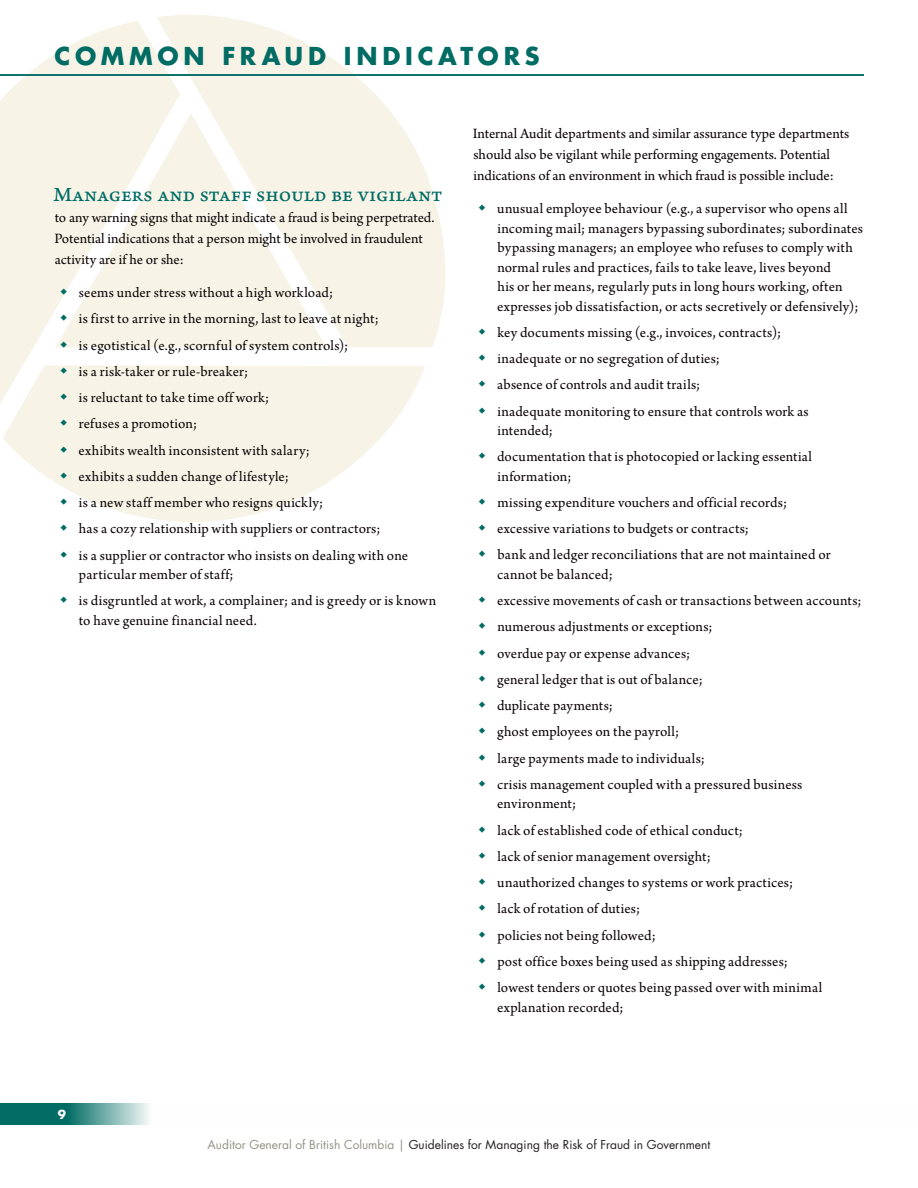
<style>
.page{position:relative;width:918px;height:1188px;background:#fff}
.page>*{position:absolute;margin:0;border:0;box-sizing:border-box;transform-origin:0 0}
.t1{font:700 24px "Futura";letter-spacing:.19em;color:#006c64}
.t2{font:21px "Arno Pro Caption";color:#006c64}
.t3{font:15px/26.2px "Arno Pro";letter-spacing:.01em;color:#0a0204}
.t4{font:12px "Futura";color:#231f20}
.t5{font:700 12px "Futura";color:#fff}
.s1{color:#939285}
</style>
<div class="page">
<svg style="left:157px;top:15px;width:289px;height:332px;fill:#f7f4e7"></svg>
<svg style="left:0;top:21px;width:180px;height:383px;fill:#f7f4e7"></svg>
<svg style="left:56px;top:114px;width:271px;height:233px;background:#f8f5ea"></svg>
<svg style="left:3px;top:365px;width:422px;height:157px;fill:#f7f4e7"></svg>
<svg style="left:0;top:1104px;width:149px;height:21px;background:#43928c"></svg>
<hr style="left:0;top:74px;width:864px;height:2px;background:#006c64">
<svg style="left:61px;top:288px;width:6px;height:7px"></svg>
<svg style="left:61px;top:315px;width:6px;height:6px"></svg>
<svg style="left:61px;top:341px;width:6px;height:6px"></svg>
<svg style="left:61px;top:367px;width:6px;height:6px"></svg>
<svg style="left:61px;top:393px;width:6px;height:7px"></svg>
<svg style="left:61px;top:420px;width:6px;height:6px"></svg>
<svg style="left:61px;top:446px;width:6px;height:6px"></svg>
<svg style="left:61px;top:472px;width:6px;height:6px"></svg>
<svg style="left:61px;top:498px;width:6px;height:7px"></svg>
<h1 class="t1" style="left:55px;top:40px;width:251px">COMMON FR AUD</h1>
<h1 class="t1" style="left:344px;top:40px;width:56px">INDIC</h1>
<h1 class="t1" style="left:438px;top:40px;width:84px">AT ORS</h1>
<h2 class="t2" style="left:54px;top:182px;width:391px">Managers and staff should be vigilant</h2>
<p class="t3" style="left:54px;top:208px;width:382px;line-height:21px">to any warning signs that might indicate a fraud is being perpetrated.<br>Potential indications that a person might be involved in fraudulent activity are if he or she:</p>
<p class="t3" style="left:79px;top:280px;width:331px">seems under stress without a high workload;<br>is first to arrive in the morning, last to leave at night;<br>is egotistical (e.g., scornful of system controls);<br>is a risk-taker or rule-breaker;<br>is reluctant to take time off work;<br>refuses a promotion;<br>exhibits wealth inconsistent with salary;<br>exhibits a sudden change of lifestyle;<br>is a new staff member who resigns quickly;<br>has a cozy relationship with suppliers or contractors;<br>is a supplier or contractor who insists on dealing with one</p>
<p class="t3" style="left:79px;top:562px;width:359px">particular member of staff;<br>is disgruntled at work, a complainer; and is greedy or is known</p>
<p class="t3" style="left:79px;top:608px;width:180px">to have genuine financial need.</p>
<p class="t3" style="left:473px;top:124px;width:378px;line-height:21px">Internal Audit departments and similar assurance type departments should also be vigilant while performing engagements. Potential indications of an environment in which fraud is possible include:</p>
<p class="t3" style="left:497px;top:200px;width:368px;line-height:19.5px">unusual employee behaviour (e.g., a supervisor who opens all incoming mail; managers bypassing subordinates; subordinates bypassing managers; an employee who refuses to comply with normal rules and practices, fails to take leave, lives beyond<br>his or her means, regularly puts in long hours working, often expresses job dissatisfaction, or acts secretively or defensively);</p>
<p class="t3" style="left:497px;top:320px;width:313px">key documents missing (e.g., invoices, contracts); inadequate or no segregation of duties;<br>absence of controls and audit trails;<br>inadequate monitoring to ensure that controls work as</p>
<p class="t3" style="left:497px;top:418px;width:316px">intended;<br>documentation that is photocopied or lacking essential</p>
<p class="t3" style="left:497px;top:464px;width:335px">information;<br>missing expenditure vouchers and official records; excessive variations to budgets or contracts;<br>bank and ledger reconciliations that are not maintained or</p>
<p class="t3" style="left:497px;top:562px;width:366px">cannot be balanced;<br>excessive movements of cash or transactions between accounts; numerous adjustments or exceptions;<br>overdue pay or expense advances;<br>general ledger that is out of balance;<br>duplicate payments;<br>ghost employees on the payroll;<br>large payments made to individuals;<br>crisis management coupled with a pressured business</p>
<p class="t3" style="left:497px;top:792px;width:327px">environment;<br>lack of established code of ethical conduct;<br>lack of senior management oversight;<br>unauthorized changes to systems or work practices;<br>lack of rotation of duties;<br>policies not being followed;<br>post office boxes being used as shipping addresses; lowest tenders or quotes being passed over with minimal</p>
<p class="t3" style="left:497px;top:995px;width:128px">explanation recorded;</p>
<p class="t5" style="left:58px;top:1107px;width:10px">9</p>
<p class="t4" style="left:208px;top:1137px;width:504px"><span class="s1">Auditor General of British Columbia |</span> Guidelines for Managing the Risk of Fraud in Government</p>
</div>
